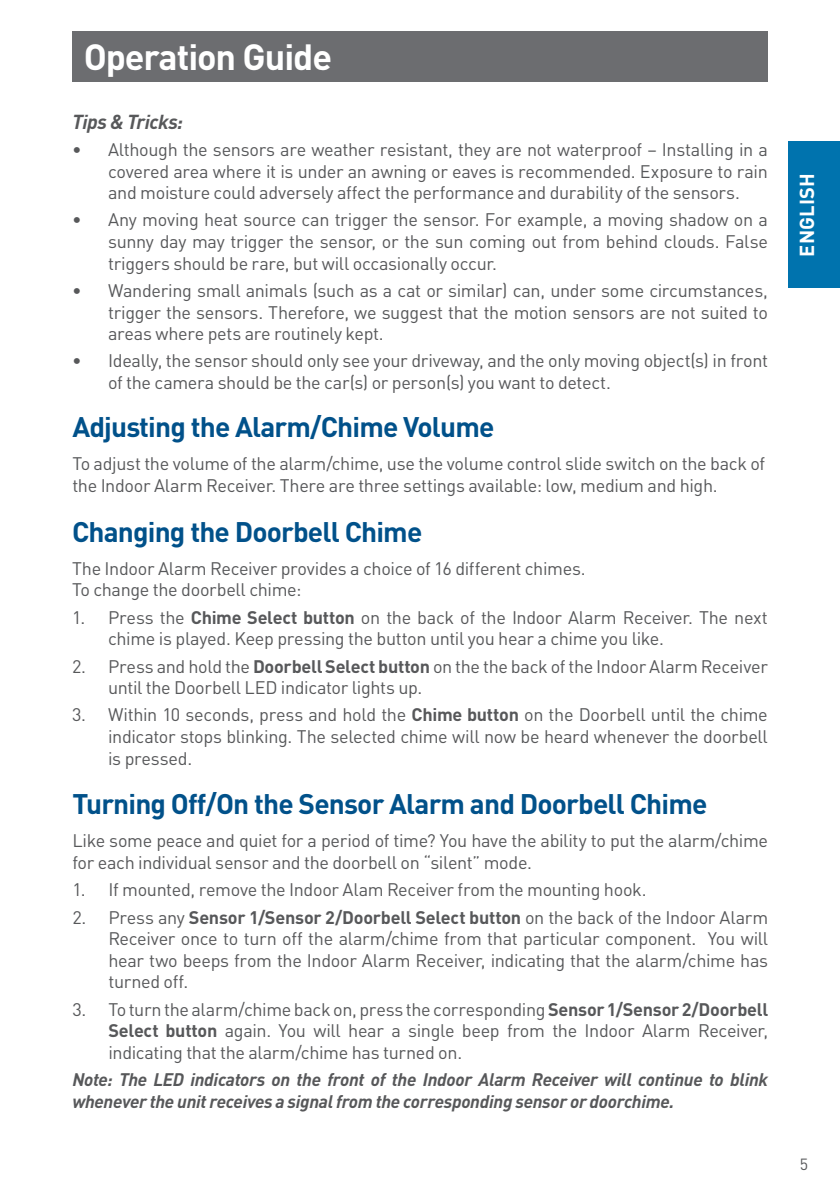
<style>
.page{position:relative;width:840px;height:1191px;background:#fff}
.page>*{position:absolute;margin:0;border:0;box-sizing:border-box;transform-origin:0 0}
.Page_Title{font:700 36px "DIN Pro";letter-spacing:-.03em;color:#fff}
.Title_1{font:700 28px "DIN Pro";letter-spacing:-.03em;color:#01518a}
.t1{font:italic 700 20px "DIN Pro";letter-spacing:-.02em;color:#57585a}
.t2{font:700 20px "DIN Pro";letter-spacing:.01em;color:#fff}
.t3{font:18px/21.6px "DIN Pro";letter-spacing:-.02em;color:#57585a}
.t4{font:italic 700 18px/21.6px "DIN Pro";letter-spacing:-.02em;color:#57585a}
.t5{font:16px "DIN Pro";color:#57585a}
.s1{font-weight:700}
</style>
<div class="page">
<div style="left:788px;top:142px;width:51px;height:146px;background:#0073ae"></div>
<div style="left:72px;top:32px;width:695px;height:50px;background:#6c6d70"></div>
<p class="Page_Title" style="left:84px;top:27px;width:250px">Operation Guide</p>
<p class="t1" style="left:72px;top:105px;width:112px">Tips &amp; Tricks:</p>
<p class="t3" style="left:108px;top:137px;width:661px;text-align:justify;text-indent:-36px">• Although the sensors are weather resistant, they are not waterproof – Installing in a covered area where it is under an awning or eaves is recommended. Exposure to rain and moisture could adversely affect the performance and durability of the sensors.</p>
<p class="t3" style="left:108px;top:207px;width:661px;text-align:justify;text-indent:-36px">• Any moving heat source can trigger the sensor. For example, a moving shadow on a sunny day may trigger the sensor, or the sun coming out from behind clouds. False triggers should be rare, but will occasionally occur.</p>
<p class="t3" style="left:108px;top:278px;width:661px;text-align:justify;text-indent:-36px">• Wandering small animals (such as a cat or similar) can, under some circumstances, trigger the sensors. Therefore, we suggest that the motion sensors are not suited to areas where pets are routinely kept.</p>
<p class="t3" style="left:108px;top:348px;width:661px;text-indent:-36px">• Ideally, the sensor should only see your driveway, and the only moving object(s) in front of the camera should be the car(s) or person(s) you want to detect.</p>
<p class="Title_1" style="left:72px;top:404px;width:423px">Adjusting the Alarm/Chime Volume</p>
<p class="t3" style="left:72px;top:451px;width:694px">To adjust the volume of the alarm/chime, use the volume control slide switch on the back of the Indoor Alarm Receiver. There are three settings available: low, medium and high.</p>
<p class="Title_1" style="left:72px;top:508px;width:351px">Changing the Doorbell Chime</p>
<p class="t3" style="left:72px;top:556px;width:515px">The Indoor Alarm Receiver provides a choice of 16 different chimes.<br>To change the doorbell chime:</p>
<p class="t3" style="left:108px;top:604px;width:661px;text-indent:-36px">1. Press the <span class="s1">Chime Select button</span> on the back of the Indoor Alarm Receiver. The next chime is played. Keep pressing the button until you hear a chime you like.</p>
<p class="t3" style="left:108px;top:653px;width:661px;text-indent:-36px">2. Press and hold the <span class="s1">Doorbell Select button</span> on the the back of the Indoor Alarm Receiver until the Doorbell LED indicator lights up.</p>
<p class="t3" style="left:108px;top:702px;width:661px;text-align:justify;text-indent:-36px">3. Within 10 seconds, press and hold the <span class="s1">Chime button</span> on the Doorbell until the chime indicator stops blinking. The selected chime will now be heard whenever the doorbell is pressed.</p>
<p class="Title_1" style="left:72px;top:781px;width:636px">Turning Off/On the Sensor Alarm and Doorbell Chime</p>
<p class="t3" style="left:72px;top:828px;width:697px">Like some peace and quiet for a period of time? You have the ability to put the alarm/chime for each individual sensor and the doorbell on “silent” mode.</p>
<p class="t3" style="left:72px;top:877px;width:575px">1. If mounted, remove the Indoor Alam Receiver from the mounting hook.</p>
<p class="t3" style="left:108px;top:904px;width:661px;text-align:justify;text-indent:-36px">2. Press any <span class="s1">Sensor 1/Sensor 2/Doorbell Select button</span> on the back of the Indoor Alarm Receiver once to turn off the alarm/chime from that particular component. You will hear two beeps from the Indoor Alarm Receiver, indicating that the alarm/chime has turned off.</p>
<p class="t3" style="left:108px;top:996px;width:661px;text-align:justify;text-indent:-36px">3. To turn the alarm/chime back on, press the corresponding <span class="s1">Sensor 1/Sensor 2/Doorbell Select button</span> again. You will hear a single beep from the Indoor Alarm Receiver, indicating that the alarm/chime has turned on.</p>
<p class="t4" style="left:72px;top:1066px;width:697px">Note: The LED indicators on the front of the Indoor Alarm Receiver will continue to blink whenever the unit receives a signal from the corresponding sensor or doorchime.</p>
<p class="t2" style="left:789px;top:257px;width:85px;rotate:-90deg">ENGLISH</p>
<p class="t5" style="left:799px;top:1151px;width:10px">5</p>
</div>
